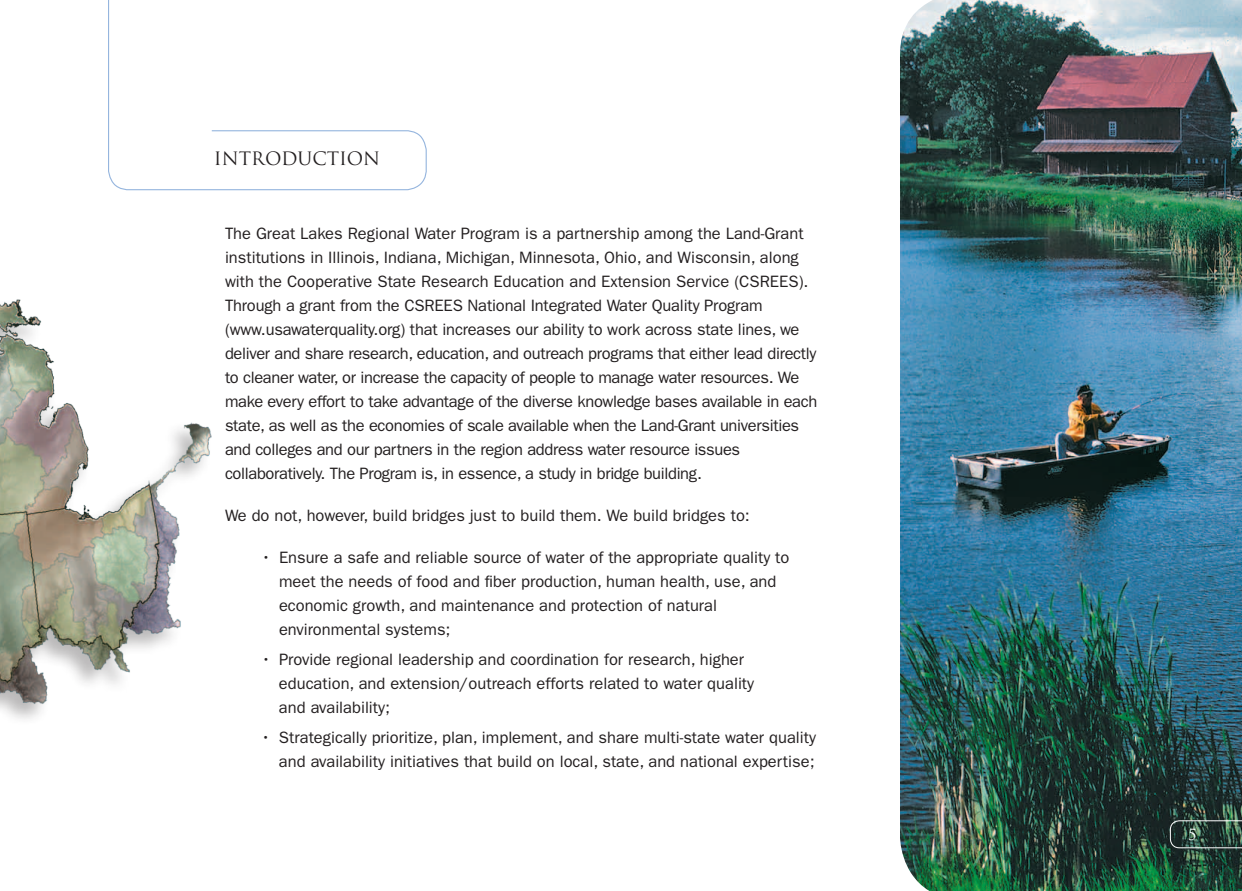
<style>
.page{position:relative;width:1242px;height:891px;background:#fff}
.page>*{position:absolute;margin:0;border:0;box-sizing:border-box;transform-origin:0 0}
.t1{font:18px "Trajan";color:#231f20}
.t2{font:16.5px/24px "Franklin Gothic";letter-spacing:-.02em;color:#231f20}
.t3{font:16.5px/24px "Franklin Gothic";color:#231f20}
.t4{font:15px "Trajan";color:#fff}
</style>
<div class="page">
<svg style="left:108px;top:0;width:319px;height:191px"></svg>
<img style="left:900px;top:0;width:342px;height:891px">
<img style="left:0;top:178px;width:214px;height:541px">
<svg style="left:1170px;top:820px;width:72px;height:28px;background:#395047"></svg>
<p class="t1" style="left:214px;top:147px;width:168px">INTRODUCTION</p>
<p class="t2" style="left:225px;top:221px;width:594px">The Great Lakes Regional Water Program is a partnership among the Land-Grant institutions in Illinois, Indiana, Michigan, Minnesota, Ohio, and Wisconsin, along with the Cooperative State Research Education and Extension Service (CSREES).<br>Through a grant from the CSREES National Integrated Water Quality Program (www.usawaterquality.org) that increases our ability to work across state lines, we deliver and share research, education, and outreach programs that either lead directly to cleaner water, or increase the capacity of people to manage water resources. We make every effort to take advantage of the diverse knowledge bases available in each state, as well as the economies of scale available when the Land-Grant universities and colleges and our partners in the region address water resource issues collaboratively. The Program is, in essence, a study in bridge building.</p>
<p class="t3" style="left:225px;top:503px;width:526px">We do not, however, build bridges just to build them. We build bridges to:</p>
<p class="t3" style="left:279px;top:545px;width:512px;text-indent:-18px">• Ensure a safe and reliable source of water of the appropriate quality to meet the needs of food and fiber production, human health, use, and economic growth, and maintenance and protection of natural environmental systems;</p>
<p class="t3" style="left:279px;top:647px;width:477px;text-indent:-18px">• Provide regional leadership and coordination for research, higher education, and extension/outreach efforts related to water quality and availability;</p>
<p class="t3" style="left:261px;top:725px;width:557px;text-align:right">• Strategically prioritize, plan, implement, and share multi-state water quality and availability initiatives that build on local, state, and national expertise;</p>
<p class="t4" style="left:1188px;top:825px;width:10px">5</p>
</div>
